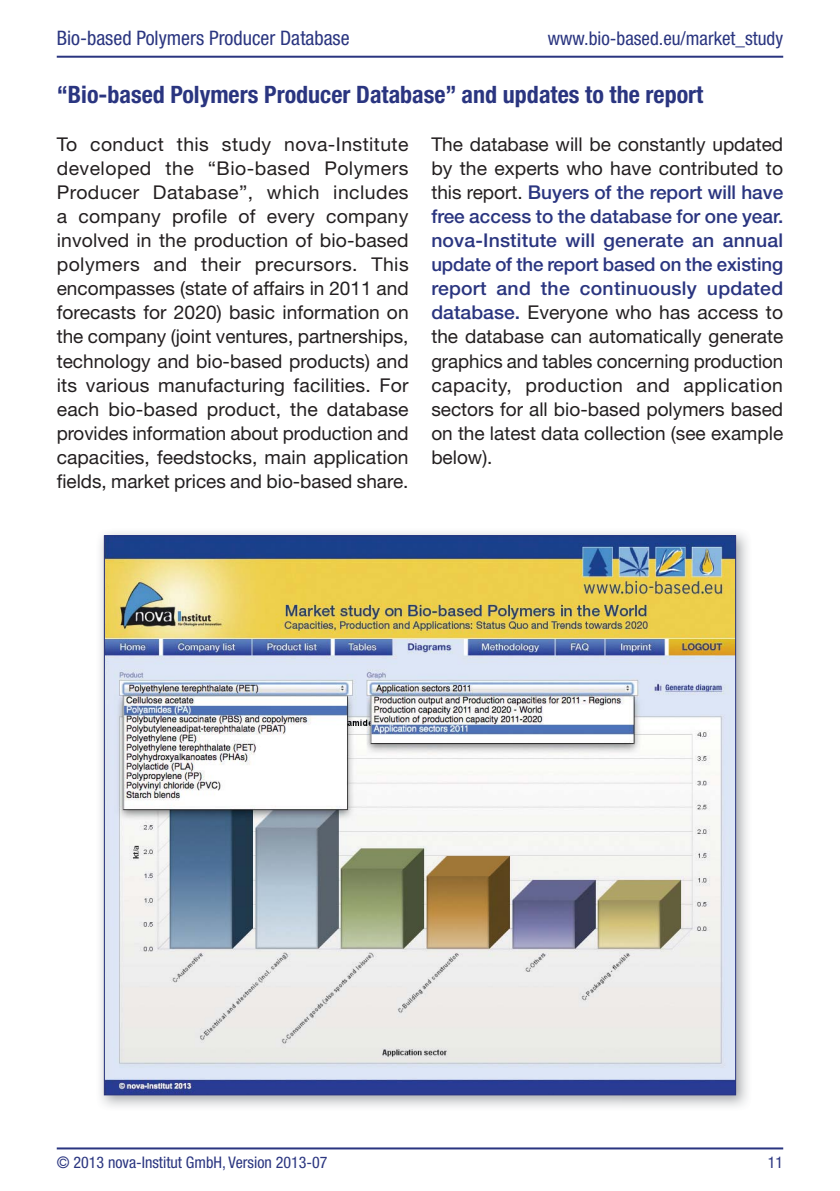
<style>
.page{position:relative;width:840px;height:1191px;background:#fff}
.page>*{position:absolute;margin:0;border:0;box-sizing:border-box;transform-origin:0 0}
.t1{font:700 condensed 24px "Helvetica Neue";color:#2a3580}
.t2{font:condensed 20px "Helvetica Neue";color:#2a3580}
.t3{font:19px/24px "Helvetica Neue";color:#231f20;text-align:justify}
.t4{font:condensed 19px "Helvetica Neue";color:#2a3580}
.t5{font:condensed 16px "Helvetica Neue";color:#2a3580}
.s1{font-weight:500;color:#2a3580}
</style>
<div class="page">
<hr style="left:57px;top:56px;width:725px;height:2px;background:#2a3580">
<hr style="left:57px;top:1147px;width:725px;height:2px;background:#2a3580">
<img style="left:100px;top:532px;width:648px;height:575px">
<img style="left:106px;top:537px;width:627px;height:556px">
<p class="t2" style="left:57px;top:31px;width:294px">Bio-based Polymers Producer Database</p>
<p class="t4" style="left:547px;top:32px;width:237px">www.bio-based.eu/market_study</p>
<p class="t1" style="left:57px;top:86px;width:647px">“Bio-based Polymers Producer Database” and updates to the report</p>
<p class="t3" style="left:57px;top:134px;width:353px">To conduct this study nova-Institute developed the “Bio-based Polymers Producer Database”, which includes a company profile of every company involved in the production of bio-based polymers and their precursors. This encompasses (state of affairs in 2011 and forecasts for 2020) basic information on the company (joint ventures, partnerships, technology and bio-based products) and its various manufacturing facilities. For each bio-based product, the database provides information about production and capacities, feedstocks, main application fields, market prices and bio-based share.</p>
<p class="t3" style="left:431px;top:134px;width:353px">The database will be constantly updated by the experts who have contributed to this report. <span class="s1">Buyers of the report will have free access to the database for one year. nova-Institute will generate an annual update of the report based on the existing report and the continuously updated database.</span> Everyone who has access to the database can automatically generate graphics and tables concerning production capacity, production and application sectors for all bio-based polymers based on the latest data collection (see example below).</p>
<p class="t5" style="left:57px;top:1156px;width:272px">© 2013 nova-Institut GmbH, Version 2013-07</p>
<p class="t5" style="left:767px;top:1156px;width:17px">11</p>
</div>
